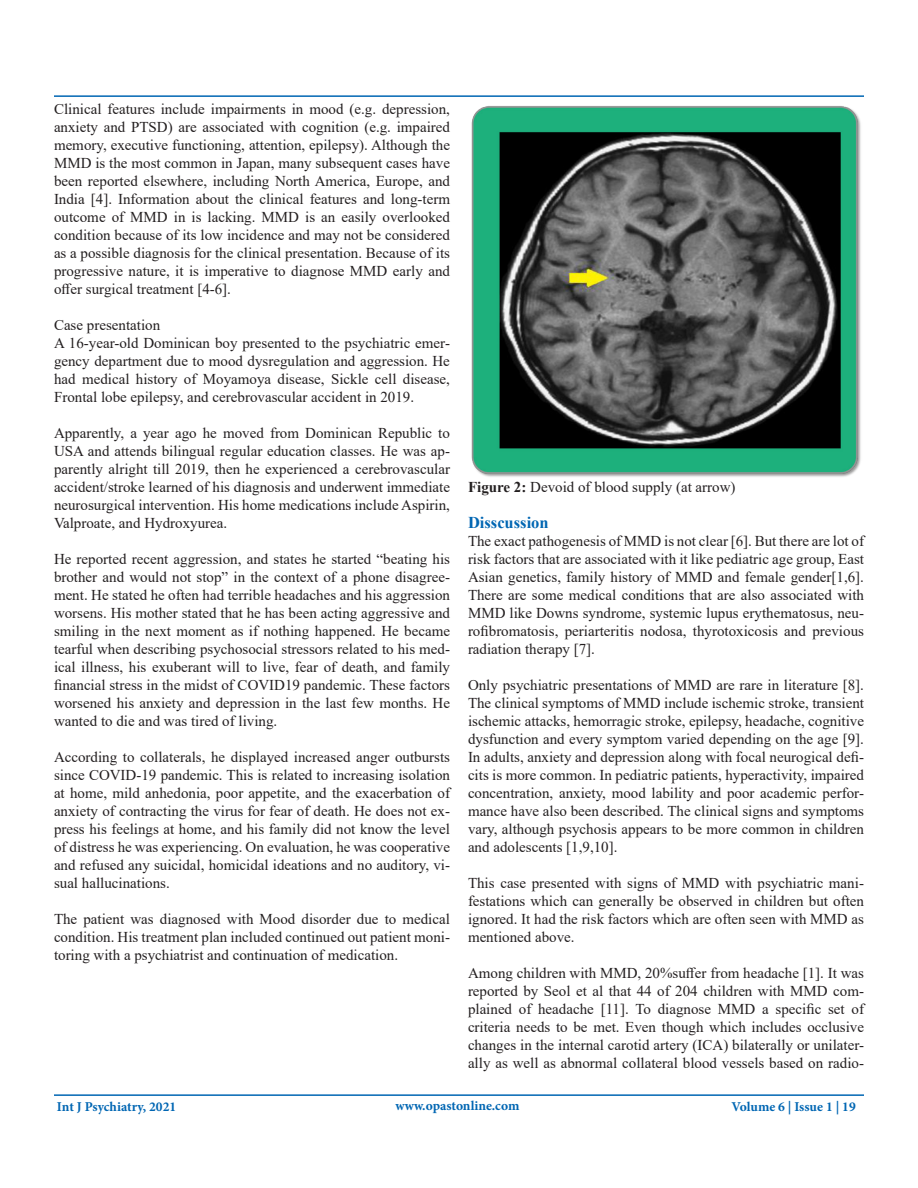
<style>
.page{position:relative;width:918px;height:1188px;background:#fff}
.page>*{position:absolute;margin:0;border:0;box-sizing:border-box;transform-origin:0 0}
.t1{font:700 16.5px "Times New Roman";color:#0166b3}
.t2{font:15px/18px "Times New Roman";color:#231f20;text-align:justify}
.t3{font:700 13.5px "Minion Pro";color:#0166b3}
.s1{font-weight:700}
</style>
<div class="page">
<hr style="left:54px;top:95px;width:810px;height:2px;background:#0166b3">
<hr style="left:54px;top:1094px;width:810px;height:2px;background:#0166b3">
<img style="left:471px;top:106px;width:390px;height:371px">
<p class="t2" style="left:54px;top:100px;width:398px">Clinical features include impairments in mood (e.g. depression, anxiety and PTSD) are associated with cognition (e.g. impaired memory, executive functioning, attention, epilepsy). Although the MMD is the most common in Japan, many subsequent cases have been reported elsewhere, including North America, Europe, and India [4]. Information about the clinical features and long-term outcome of MMD in is lacking. MMD is an easily overlooked condition because of its low incidence and may not be considered as a possible diagnosis for the clinical presentation. Because of its progressive nature, it is imperative to diagnose MMD early and offer surgical treatment [4-6].</p>
<p class="t2" style="left:54px;top:316px;width:108px">Case presentation</p>
<p class="t2" style="left:54px;top:334px;width:398px">A 16-year-old Dominican boy presented to the psychiatric emer&shy;gency department due to mood dysregulation and aggression. He had medical history of Moyamoya disease, Sickle cell disease, Frontal lobe epilepsy, and cerebrovascular accident in 2019.</p>
<p class="t2" style="left:54px;top:424px;width:398px">Apparently, a year ago he moved from Dominican Republic to USA and attends bilingual regular education classes. He was ap&shy;parently alright till 2019, then he experienced a cerebrovascular accident/stroke learned of his diagnosis and underwent immediate neurosurgical intervention. His home medications include Aspirin, Valproate, and Hydroxyurea.</p>
<p class="t2" style="left:54px;top:550px;width:398px">He reported recent aggression, and states he started “beating his brother and would not stop” in the context of a phone disagree&shy;ment. He stated he often had terrible headaches and his aggression worsens. His mother stated that he has been acting aggressive and smiling in the next moment as if nothing happened. He became tearful when describing psychosocial stressors related to his med&shy;ical illness, his exuberant will to live, fear of death, and family financial stress in the midst of COVID19 pandemic. These factors worsened his anxiety and depression in the last few months. He wanted to die and was tired of living.</p>
<p class="t2" style="left:54px;top:748px;width:398px">According to collaterals, he displayed increased anger outbursts since COVID-19 pandemic. This is related to increasing isolation at home, mild anhedonia, poor appetite, and the exacerbation of anxiety of contracting the virus for fear of death. He does not ex&shy;press his feelings at home, and his family did not know the level of distress he was experiencing. On evaluation, he was cooperative and refused any suicidal, homicidal ideations and no auditory, vi&shy;sual hallucinations.</p>
<p class="t2" style="left:54px;top:910px;width:397px">The patient was diagnosed with Mood disorder due to medical condition. His treatment plan included continued out patient moni&shy;toring with a psychiatrist and continuation of medication.</p>
<p class="t2" style="left:468px;top:478px;width:269px"><span class="s1">Figure 2:</span> Devoid of blood supply (at arrow)</p>
<p class="t1" style="left:468px;top:511px;width:82px">Disscussion</p>
<p class="t2" style="left:468px;top:532px;width:398px">The exact pathogenesis of MMD is not clear [6]. But there are lot of risk factors that are associated with it like pediatric age group, East Asian genetics, family history of MMD and female gender[1,6].<br>There are some medical conditions that are also associated with MMD like Downs syndrome, systemic lupus erythematosus, neu&shy;rofibromatosis, periarteritis nodosa, thyrotoxicosis and previous radiation therapy [7].</p>
<p class="t2" style="left:468px;top:676px;width:398px">Only psychiatric presentations of MMD are rare in literature [8].<br>The clinical symptoms of MMD include ischemic stroke, transient ischemic attacks, hemorragic stroke, epilepsy, headache, cognitive dysfunction and every symptom varied depending on the age [9].<br>In adults, anxiety and depression along with focal neurogical defi&shy;cits is more common. In pediatric patients, hyperactivity, impaired concentration, anxiety, mood lability and poor academic perfor&shy;mance have also been described. The clinical signs and symptoms vary, although psychosis appears to be more common in children and adolescents [1,9,10].</p>
<p class="t2" style="left:468px;top:874px;width:398px">This case presented with signs of MMD with psychiatric mani&shy;festations which can generally be observed in children but often ignored. It had the risk factors which are often seen with MMD as mentioned above.</p>
<p class="t2" style="left:468px;top:964px;width:398px">Among children with MMD, 20%suffer from headache [1]. It was reported by Seol et al that 44 of 204 children with MMD com&shy;plained of headache [11]. To diagnose MMD a specific set of criteria needs to be met. Even though which includes occlusive changes in the internal carotid artery (ICA) bilaterally or unilater&shy;ally as well as abnormal collateral blood vessels based on radio-</p>
<p class="t3" style="left:57px;top:1097px;width:121px">Int J Psychiatry, 2021</p>
<p class="t3" style="left:395px;top:1096px;width:126px">www.opastonline.com</p>
<p class="t3" style="left:731px;top:1097px;width:126px">Volume 6 | Issue 1 | 19</p>
</div>
